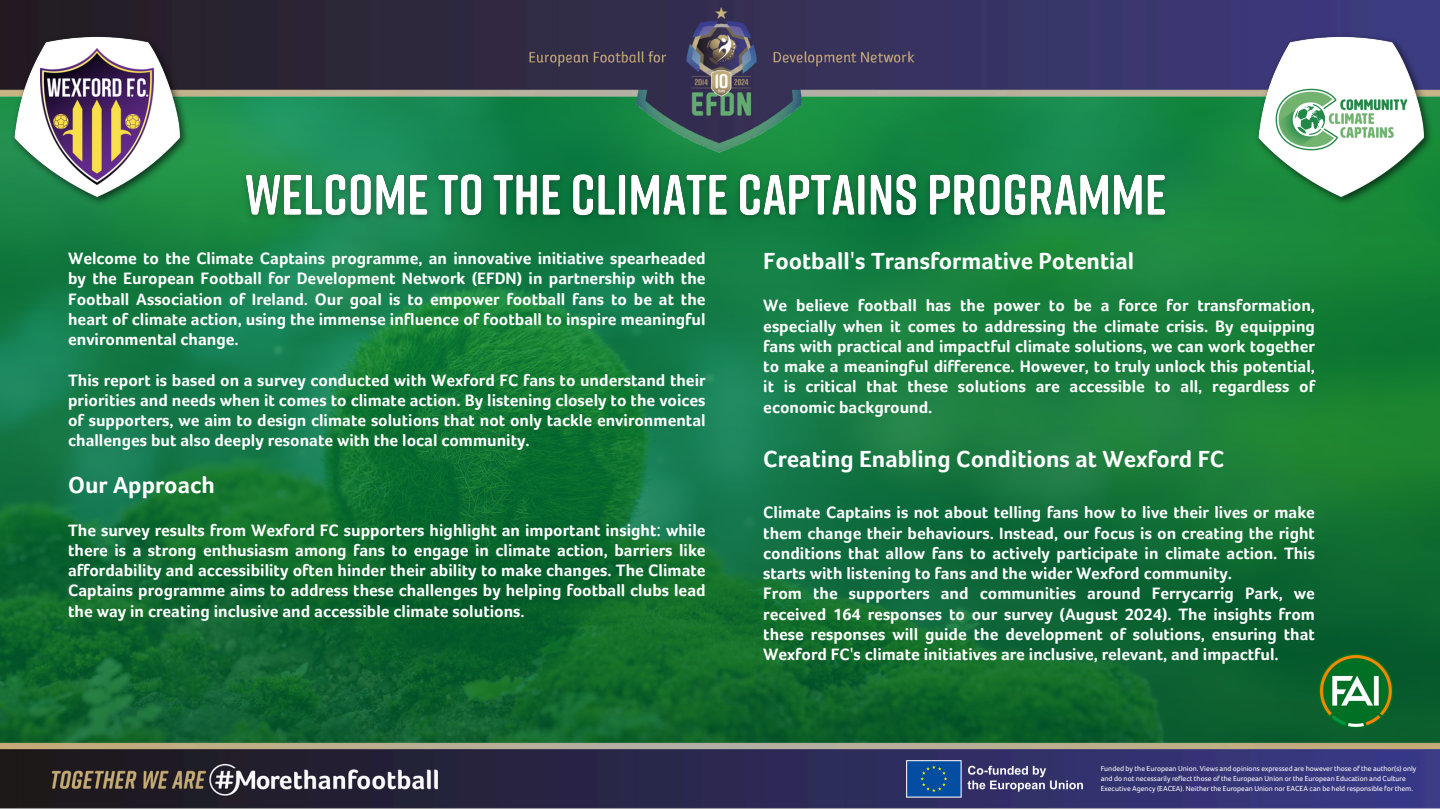
<style>
.page{position:relative;width:1440px;height:810px;background:#fff}
.page>*{position:absolute;margin:0;border:0;box-sizing:border-box;transform-origin:0 0}
.t1{font:700 24px "Foco";color:#fff}
.t2{font:700 17px/20.2px "Foco";color:#fff;text-align:justify}
.t3{font:7.5px/10.4px "Foco";color:#fff}
.s1{font-family:"Noto Sans";font-weight:400}
</style>
<div class="page">
<img style="left:0;top:0;width:1440px;height:808px">
<img style="left:904px;top:759px;width:190px;height:40px">
<img style="left:1251px;top:29px;width:186px;height:182px">
<img style="left:1270px;top:83px;width:144px;height:74px">
<img style="left:7px;top:29px;width:187px;height:182px">
<img style="left:234px;top:159px;width:943px;height:70px">
<img style="left:1315px;top:650px;width:82px;height:82px">
<img style="left:41px;top:48px;width:113px;height:136px">
<p class="t2" style="left:68px;top:249px;width:639px">Welcome to the Climate Captains programme, an innovative initiative spearheaded by the European Football for Development Network (EFDN) in partnership with the Football Association of Ireland. Our goal is to empower football fans to be at the heart of climate action, using the immense influence of football to inspire meaningful environmental change.</p>
<p class="t2" style="left:68px;top:371px;width:639px">This report is based on a survey conducted with Wexford FC fans to understand their priorities and needs when it comes to climate action. By listening closely to the voices of supporters, we aim to design climate solutions that not only tackle environmental challenges but also deeply resonate with the local community.</p>
<p class="t1" style="left:68px;top:474px;width:148px">Our Approach</p>
<h3 class="t2" style="left:68px;top:521px;width:639px">The survey results from Wexford FC supporters highlight an important insight<span class="s1">:</span> while there is a strong enthusiasm among fans to engage in climate action, barriers like affordability and accessibility often hinder their ability to make changes. The Climate Captains programme aims to address these challenges by helping football clubs lead the way in creating inclusive and accessible climate solutions.</h3>
<h3 class="t1" style="left:763px;top:250px;width:372px">Football<span class="s1">'</span>s Transformative Potential</h3>
<h2 class="t2" style="left:763px;top:297px;width:553px">We believe football has the power to be a force for transformation, especially when it comes to addressing the climate crisis. By equipping fans with practical and impactful climate solutions, we can work together to make a meaningful difference. However, to truly unlock this potential, it is critical that these solutions are accessible to all, regardless of economic background.</h2>
<h3 class="t1" style="left:763px;top:449px;width:463px">Creating Enabling Conditions at Wexford FC</h3>
<h2 class="t2" style="left:763px;top:504px;width:553px;text-align:left">Climate Captains is not about telling fans how to live their lives or make them change their behaviours. Instead, our focus is on creating the right conditions that allow fans to actively participate in climate action. This starts with listening to fans and the wider Wexford community.<br>From the supporters and communities around Ferrycarrig Park, we received 164 responses to our survey (August 2024). The insights from these responses will guide the development of solutions, ensuring that Wexford FC<span class="s1">'</span>s climate initiatives are inclusive, relevant, and impactful.</h2>
<h3 class="t3" style="left:1101px;top:763px;width:317px">Funded by the European Union. Views and opinions expressed are however those of the author(s) only and do not necessarily reflect those of the European Union or the European Education and Culture<br>Executive Agency (EACEA). Neither the European Union nor EACEA can be held responsible for them.</h3>
</div>
